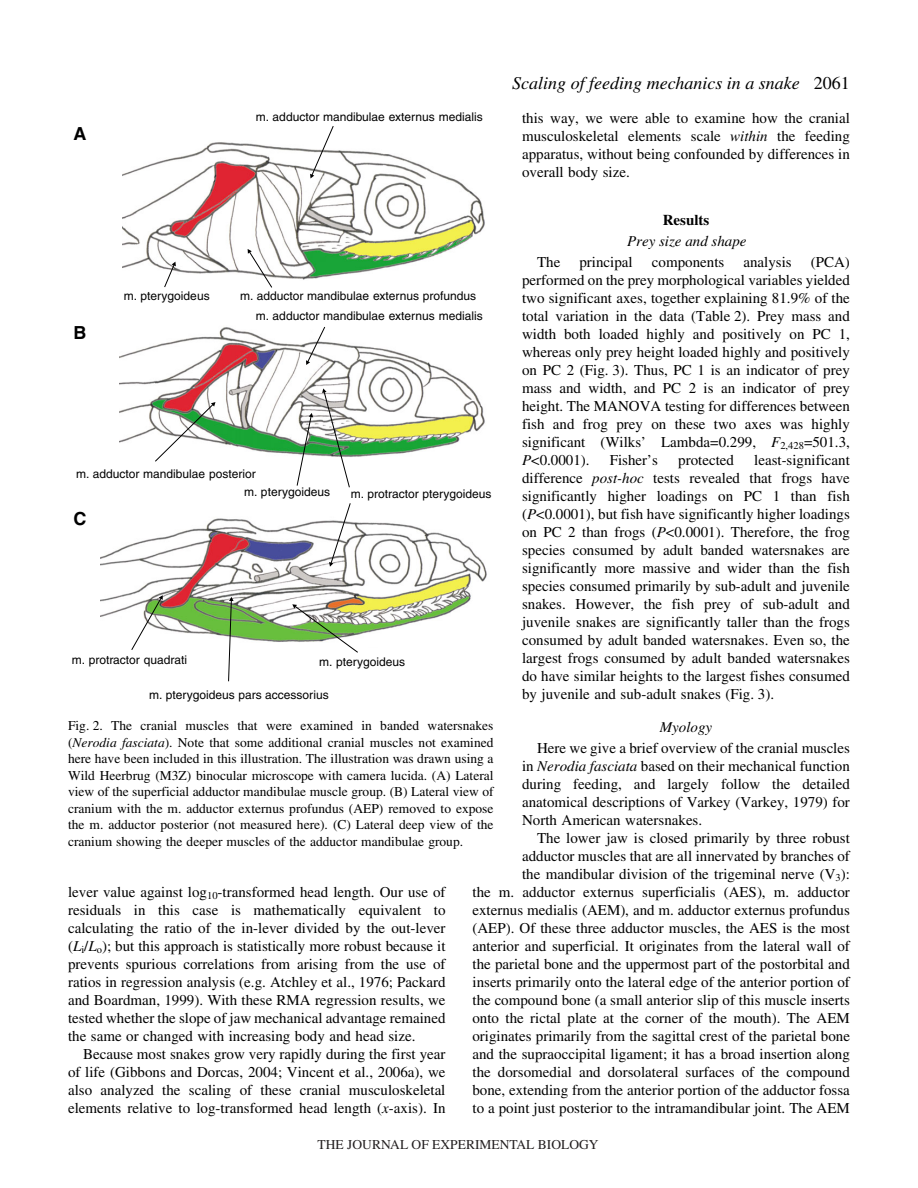
<style>
.page{position:relative;width:918px;height:1188px;background:#fff}
.page>*{position:absolute;margin:0;border:0;box-sizing:border-box;transform-origin:0 0}
.t1{font:italic 18px "Times";color:#000}
.t2{font:700 18px "Helvetica";color:#000}
.t3{font:15px/18px "Times";color:#000;text-align:justify}
.t4{font:italic 15px "Times";color:#000}
.t5{font:700 15px "Times";color:#000}
.t6{font:13.5px/16.5px "Times";color:#000;text-align:justify}
.t7{font:13.5px "Times";color:#231f20}
.t8{font:12px "Helvetica";color:#000}
.s1{font-style:normal}
.s2{font-style:italic}
.s3{color:#fff}
</style>
<div class="page">
<img style="left:120px;top:327px;width:365px;height:130px">
<img style="left:101px;top:518px;width:386px;height:124px">
<img style="left:122px;top:142px;width:363px;height:138px">
<svg style="left:131px;top:595px;width:32px;height:55px"></svg>
<svg style="left:228px;top:597px;width:6px;height:85px"></svg>
<svg style="left:292px;top:604px;width:67px;height:49px"></svg>
<svg style="left:329px;top:503px;width:22px;height:64px"></svg>
<svg style="left:322px;top:388px;width:28px;height:100px"></svg>
<svg style="left:296px;top:413px;width:17px;height:73px"></svg>
<svg style="left:154px;top:402px;width:61px;height:60px"></svg>
<svg style="left:306px;top:326px;width:20px;height:39px"></svg>
<svg style="left:163px;top:262px;width:13px;height:26px"></svg>
<svg style="left:310px;top:126px;width:24px;height:52px"></svg>
<svg style="left:248px;top:249px;width:25px;height:39px"></svg>
<p class="t1" style="left:512px;top:76px;width:339px">Scaling of feeding mechanics in a snake <span class="s1">2061</span></p>
<p class="t8" style="left:256px;top:112px;width:228px">m. adductor mandibulae externus medialis</p>
<p class="t3" style="left:522px;top:110px;width:329px">this way, we were able to examine how the cranial musculoskeletal elements scale <span class="s2">within</span> the feeding apparatus, without being confounded by differences in overall body size.</p>
<p class="t5" style="left:663px;top:215px;width:48px">Results</p>
<p class="t4" style="left:627px;top:236px;width:121px">Prey size and shape</p>
<p class="t3" style="left:537px;top:254px;width:25px">The</p>
<p class="t3" style="left:579px;top:254px;width:55px">principal</p>
<p class="t3" style="left:652px;top:254px;width:74px">components</p>
<p class="t3" style="left:743px;top:254px;width:50px">analysis</p>
<p class="t2" style="left:74px;top:127px;width:14px">A</p>
<p class="t3" style="left:522px;top:254px;width:329px;text-indent:289px">(PCA) performed on the prey morphological variables yielded two significant axes, together explaining 81.9% of the total variation in the data (Table<span class="s3">·</span>2). Prey mass and width both loaded highly and positively on PC 1, whereas only prey height loaded highly and positively on PC 2 (Fig.<span class="s3">·</span>3). Thus, PC 1 is an indicator of prey mass and width, and PC 2 is an indicator of prey height. The MANOVA testing for differences between fish and frog prey on these two axes was highly significant (Wilks’ Lambda=0.299, <span class="s2">F</span><sub>2,428</sub>=501.3, <span class="s2">P</span>&lt;0.0001).</p>
<p class="t8" style="left:240px;top:291px;width:238px">m. adductor mandibulae externus profundus</p>
<p class="t8" style="left:124px;top:292px;width:87px">m. pterygoideus</p>
<p class="t8" style="left:256px;top:312px;width:228px">m. adductor mandibulae externus medialis</p>
<p class="t2" style="left:74px;top:326px;width:14px">B</p>
<p class="t3" style="left:522px;top:452px;width:329px;text-indent:232px">least-significant difference <span class="s2">post-hoc</span> tests revealed that frogs have significantly higher loadings on PC 1 than fish (<span class="s2">P</span>&lt;0.0001), but fish have significantly higher loadings on PC 2 than frogs (<span class="s2">P</span>&lt;0.0001). Therefore, the frog species consumed by adult banded watersnakes are significantly more massive and wider than the fish species consumed primarily by sub-adult and juvenile snakes. However, the fish prey of sub-adult and juvenile snakes are significantly taller than the frogs consumed by adult banded watersnakes. Even so, the largest frogs consumed by adult banded watersnakes do have similar heights to the largest fishes consumed by juvenile and sub-adult snakes (Fig.<span class="s3">·</span>3).</p>
<p class="t4" style="left:660px;top:722px;width:54px">Myology</p>
<p class="t3" style="left:522px;top:740px;width:329px;text-indent:15px">Here we give a brief overview of the cranial muscles in <span class="s2">Nerodia fasciata</span> based on their mechanical function during feeding, and largely follow the detailed anatomical descriptions of Varkey (Varkey, 1979) for North American watersnakes.</p>
<p class="t3" style="left:472px;top:830px;width:379px;text-align:right">The lower jaw is closed primarily by three robust<br>adductor muscles that are all innervated by branches of<br>the mandibular division of the trigeminal nerve (V<sub>3</sub>):<br>the m. adductor externus superficialis (AES), m. adductor externus medialis (AEM), and m. adductor externus profundus (AEP). Of these three adductor muscles, the AES is the most anterior and superficial. It originates from the lateral wall of the parietal bone and the uppermost part of the postorbital and inserts primarily onto the lateral edge of the anterior portion of the compound bone (a small anterior slip of this muscle inserts onto the rictal plate at the corner of the mouth). The AEM originates primarily from the sagittal crest of the parietal bone and the supraoccipital ligament; it has a broad insertion along the dorsomedial and dorsolateral surfaces of the compound bone, extending from the anterior portion of the adductor fossa to a point just posterior to the intramandibular joint. The AEM</p>
<p class="t3" style="left:610px;top:452px;width:50px">Fisher’s</p>
<p class="t3" style="left:678px;top:452px;width:57px">protected</p>
<p class="t8" style="left:76px;top:469px;width:181px">m. adductor mandibulae posterior</p>
<p class="t8" style="left:244px;top:488px;width:87px">m. pterygoideus</p>
<p class="t8" style="left:351px;top:490px;width:142px">m. protractor pterygoideus</p>
<p class="t2" style="left:74px;top:513px;width:14px">C</p>
<p class="t8" style="left:72px;top:655px;width:117px">m. protractor quadrati</p>
<p class="t8" style="left:149px;top:691px;width:181px">m. pterygoideus pars accessorius</p>
<p class="t8" style="left:319px;top:657px;width:87px">m. pterygoideus</p>
<p class="t6" style="left:68px;top:719px;width:427px">Fig.<span class="s3">·</span>2. The cranial muscles that were examined in banded watersnakes (<span class="s2">Nerodia fasciata</span>). Note that some additional cranial muscles not examined here have been included in this illustration. The illustration was drawn using a Wild Heerbrug (M3Z) binocular microscope with camera lucida. (A) Lateral view of the superficial adductor mandibulae muscle group. (B) Lateral view of cranium with the m. adductor externus profundus (AEP) removed to expose the m. adductor posterior (not measured here). (C) Lateral deep view of the cranium showing the deeper muscles of the adductor mandibulae group.</p>
<p class="t3" style="left:68px;top:884px;width:379px">lever value against log<sub>10</sub>-transformed head length. Our use of residuals in this case is mathematically equivalent to calculating the ratio of the in-lever divided by the out-lever (<span class="s2">L</span><sub>i</sub>/<span class="s2">L</span><sub>o</sub>); but this approach is statistically more robust because it prevents spurious correlations from arising from the use of ratios in regression analysis (e.g. Atchley et al., 1976; Packard and Boardman, 1999). With these RMA regression results, we tested whether the slope of jaw mechanical advantage remained the same or changed with increasing body and head size.</p>
<p class="t3" style="left:68px;top:1046px;width:379px;text-indent:15px">Because most snakes grow very rapidly during the first year of life (Gibbons and Dorcas, 2004; Vincent et al., 2006a), we also analyzed the scaling of these cranial musculoskeletal elements relative to log-transformed head length (<span class="s2">x</span>-axis). In</p>
<p class="t7" style="left:318px;top:1137px;width:282px">THE JOURNAL OF EXPERIMENTAL BIOLOGY</p>
</div>
